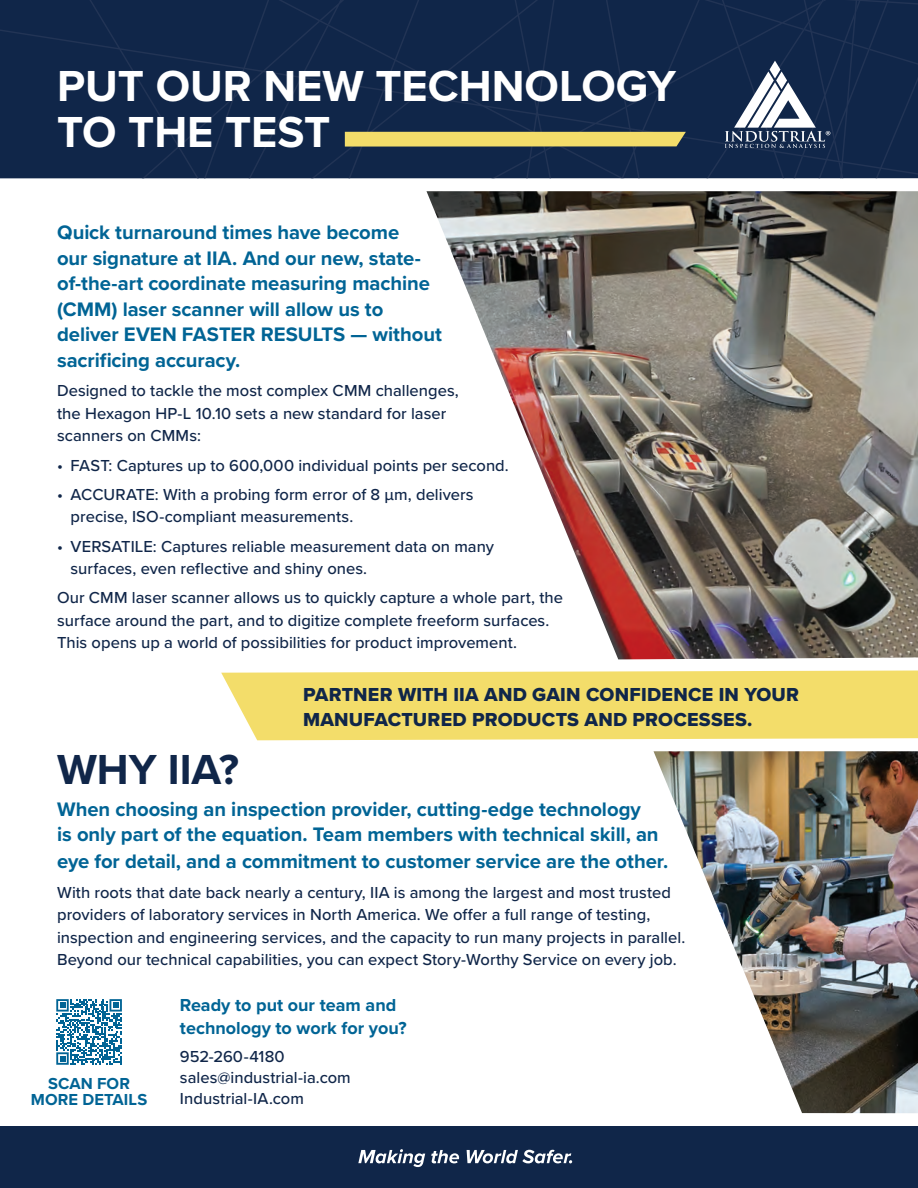
<style>
.page{position:relative;width:918px;height:1188px;background:#fff}
.page>*{position:absolute;margin:0;border:0;box-sizing:border-box;transform-origin:0 0}
.t1{font:700 45px/46.5px "Proxima Nova";color:#fff}
.t2{font:700 43.5px "Proxima Nova";color:#102649}
.t3{font:700 20.25px/25.5px "Proxima Nova";letter-spacing:-.005em;color:#016495}
.t4{font:19.5px/25.5px "Proxima Nova Extrabld";letter-spacing:.01em;color:#102649}
.t5{font:700 18px/22.5px "Proxima Nova";color:#016495}
.t6{font:500 16.5px/22.5px "Proxima Nova";color:#102649}
.t7{font:700 16.5px/16.5px "Proxima Nova";letter-spacing:.005em;color:#016495;text-align:center}
</style>
<div class="page">
<div style="left:0;top:1126px;width:917px;height:61px;background:#102649"></div>
<svg style="left:358px;top:1149px;width:67px;height:17px"></svg>
<svg style="left:431px;top:1150px;width:28px;height:13px"></svg>
<svg style="left:466px;top:1149px;width:106px;height:14px"></svg>
<div style="left:0;top:0;width:917px;height:178px;background:#102649"></div>
<svg style="left:724px;top:61px;width:106px;height:87px"></svg>
<div style="left:345px;top:132px;width:340px;height:14px;background:#f3dd6a"></div>
<svg style="left:56px;top:999px;width:66px;height:65px"></svg>
<img style="left:653px;top:751px;width:264px;height:362px">
<img style="left:426px;top:191px;width:491px;height:468px">
<svg style="left:221px;top:670px;width:696px;height:70px;fill:#f3dd6a"></svg>
<h1 class="t1" style="left:57px;top:61px;width:620px">PUT OUR NEW TECHNOLOGY<br>TO THE TEST</h1>
<p class="t3" style="left:57px;top:219px;width:386px">Quick turnaround times have become<br>our signature at IIA. And our new, state&shy;of-the-art coordinate measuring machine (CMM) laser scanner will allow us to deliver EVEN FASTER RESULTS — without sacrificing accuracy.</p>
<p class="t6" style="left:57px;top:379px;width:403px">Designed to tackle the most complex CMM challenges, the Hexagon HP-L 10.10 sets a new standard for laser scanners on CMMs:</p>
<p class="t6" style="left:57px;top:453px;width:453px">• FAST: Captures up to 600,000 individual points per second.</p>
<p class="t6" style="left:71px;top:482px;width:404px;text-indent:-13px">• ACCURATE: With a probing form error of 8 μm, delivers precise, ISO-compliant measurements.</p>
<p class="t6" style="left:71px;top:534px;width:425px;text-indent:-13px">• VERSATILE: Captures reliable measurement data on many surfaces, even reflective and shiny ones.</p>
<p class="t6" style="left:57px;top:586px;width:507px">Our CMM laser scanner allows us to quickly capture a whole part, the surface around the part, and to digitize complete freeform surfaces.<br>This opens up a world of possibilities for product improvement.</p>
<p class="t4" style="left:303px;top:681px;width:497px">PARTNER WITH IIA AND GAIN CONFIDENCE IN YOUR<br>MANUFACTURED PRODUCTS AND PROCESSES.</p>
<h2 class="t2" style="left:57px;top:736px;width:183px">WHY IIA?</h2>
<p class="t3" style="left:57px;top:795px;width:612px;line-height:26.2px">When choosing an inspection provider, cutting-edge technology<br>is only part of the equation. Team members with technical skill, an eye for detail, and a commitment to customer service are the other.</p>
<p class="t6" style="left:57px;top:880px;width:629px">With roots that date back nearly a century, IIA is among the largest and most trusted providers of laboratory services in North America. We offer a full range of testing, inspection and engineering services, and the capacity to run many projects in parallel.<br>Beyond our technical capabilities, you can expect Story-Worthy Service on every job.</p>
<p class="t7" style="left:31px;top:1074px;width:118px">SCAN FOR<br>MORE DETAILS</p>
<p class="t5" style="left:180px;top:993px;width:228px">Ready to put our team and technology to work for you?</p>
<p class="t6" style="left:180px;top:1044px;width:172px;line-height:21px">952-260-4180 sales@industrial-ia.com<br>Industrial-IA.com</p>
</div>
